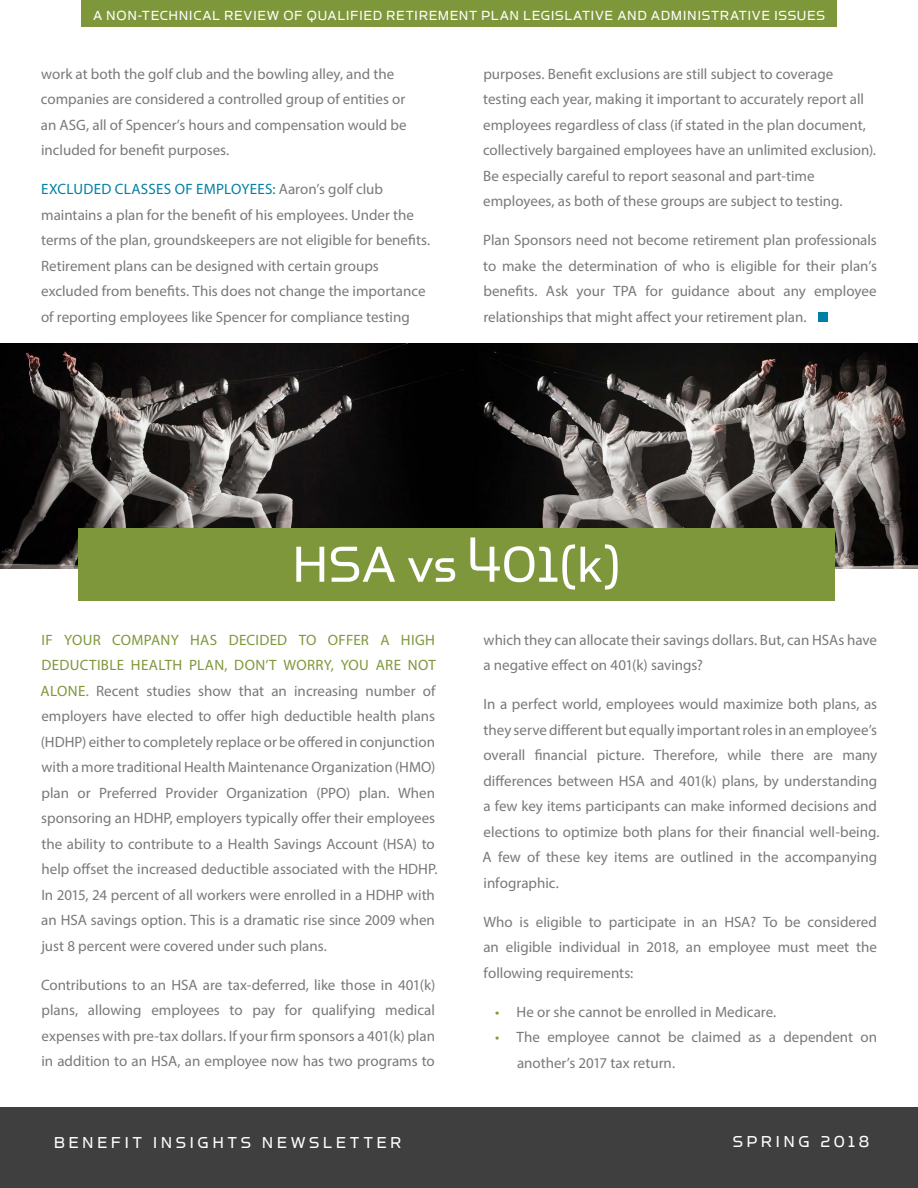
<style>
.page{position:relative;width:918px;height:1188px;background:#fff}
.page>*{position:absolute;margin:0;border:0;box-sizing:border-box;transform-origin:0 0}
.t1{font:57px "Simian Display Orangutan";color:#fff}
.t2{font:18px "Simian Display Orangutan";letter-spacing:.19em;color:#fff}
.t3{font:15px/25.5px "Myriad Pro";color:#787a7a}
.t4{font:15px "Simian Display Orangutan";letter-spacing:.04em;color:#fff}
.s1{color:#007fa4}
.s2{color:#7f973b}
</style>
<div class="page">
<div style="left:818px;top:313px;width:9px;height:9px;background:#007fa4"></div>
<div style="left:0;top:1107px;width:918px;height:81px;background:#3f3f3f"></div>
<div style="left:81px;top:0;width:756px;height:27px;background:#7f973b"></div>
<img style="left:0;top:343px;width:918px;height:225px">
<div style="left:78px;top:528px;width:756px;height:72px;background:#7f973b"></div>
<p class="t4" style="left:93px;top:8px;width:733px">A NON-TECHNICAL REVIEW OF QUALIFIED RETIREMENT PLAN LEGISLATIVE AND ADMINISTRATIVE ISSUES</p>
<p class="t3" style="left:41px;top:61px;width:367px">work at both the golf club and the bowling alley, and the companies are considered a controlled group of entities or an ASG, all of Spencer’s hours and compensation would be included for benefit purposes.</p>
<p class="t3" style="left:41px;top:176px;width:391px"><span class="s1">EXCLUDED CLASSES OF EMPLOYEES:</span> Aaron’s golf club maintains a plan for the benefit of his employees. Under the terms of the plan, groundskeepers are not eligible for benefits.<br>Retirement plans can be designed with certain groups excluded from benefits. This does not change the importance of reporting employees like Spencer for compliance testing</p>
<p class="t3" style="left:483px;top:61px;width:395px">purposes. Benefit exclusions are still subject to coverage testing each year, making it important to accurately report all employees regardless of class (if stated in the plan document, collectively bargained employees have an unlimited exclusion).<br>Be especially careful to report seasonal and part-time employees, as both of these groups are subject to testing.</p>
<p class="t3" style="left:483px;top:227px;width:395px;text-align:justify">Plan Sponsors need not become retirement plan professionals to make the determination of who is eligible for their plan’s benefits. Ask your TPA for guidance about any employee relationships that might affect your retirement plan.</p>
<h1 class="t1" style="left:292px;top:536px;width:330px">HSA vs 401(k)</h1>
<p class="t3" style="left:41px;top:627px;width:398px"><span class="s2">IF YOUR COMPANY HAS DECIDED TO OFFER A HIGH DEDUCTIBLE HEALTH PLAN, DON’T WORRY, YOU ARE NOT ALONE.</span> Recent studies show that an increasing number of employers have elected to offer high deductible health plans (HDHP) either to completely replace or be offered in conjunction with a more traditional Health Maintenance Organization (HMO) plan or Preferred Provider Organization (PPO) plan. When sponsoring an HDHP, employers typically offer their employees the ability to contribute to a Health Savings Account (HSA) to help offset the increased deductible associated with the HDHP.<br>In 2015, 24 percent of all workers were enrolled in a HDHP with an HSA savings option. This is a dramatic rise since 2009 when just 8 percent were covered under such plans.</p>
<p class="t3" style="left:41px;top:972px;width:396px;text-align:justify">Contributions to an HSA are tax-deferred, like those in 401(k) plans, allowing employees to pay for qualifying medical expenses with pre-tax dollars. If your firm sponsors a 401(k) plan in addition to an HSA, an employee now has two programs to</p>
<p class="t3" style="left:483px;top:627px;width:395px">which they can allocate their savings dollars. But, can HSAs have a negative effect on 401(k) savings?</p>
<p class="t3" style="left:483px;top:691px;width:399px">In a perfect world, employees would maximize both plans, as they serve different but equally important roles in an employee’s overall financial picture. Therefore, while there are many differences between HSA and 401(k) plans, by understanding a few key items participants can make informed decisions and elections to optimize both plans for their financial well-being.<br>A few of these key items are outlined in the accompanying infographic.</p>
<p class="t3" style="left:483px;top:909px;width:395px;text-align:justify">Who is eligible to participate in an HSA? To be considered an eligible individual in 2018, an employee must meet the following requirements:</p>
<p class="t3" style="left:495px;top:999px;width:282px"><span class="s2">•</span> He or she cannot be enrolled in Medicare.</p>
<p class="t3" style="left:517px;top:1024px;width:361px;text-indent:-22px"><span class="s2">•</span> The employee cannot be claimed as a dependent on another’s 2017 tax return.</p>
<p class="t2" style="left:54px;top:1134px;width:349px">BENEFIT INSIGHTS NEWSLETTER</p>
<p class="t2" style="left:733px;top:1133px;width:138px">SPRING 2018</p>
</div>
